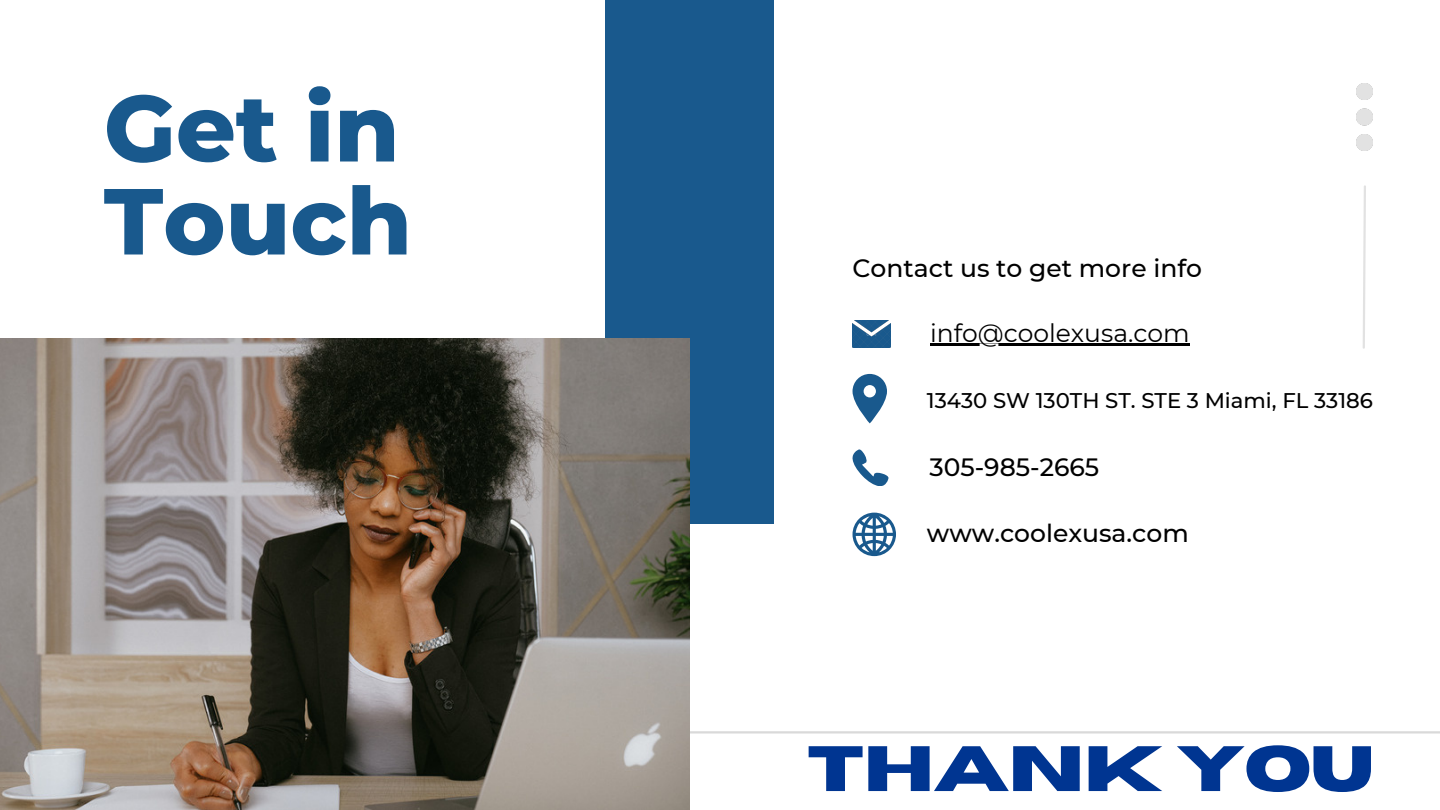
<style>
.page{position:relative;width:1440px;height:810px;background:#fff}
.page>*{position:absolute;margin:0;border:0;box-sizing:border-box;transform-origin:0 0}
.t1{font:800 93.6px/93px "Montserrat";color:#19598d}
.t2{font:700 64px "Horizon";letter-spacing:-.015em;color:#003591}
.t3{font:500 25px "Montserrat";color:#000}
.t4{font:25px "Montserrat";color:#000}
.t5{font:500 21.2px "Montserrat";color:#000}
</style>
<div class="page">
<hr style="left:0;top:731px;width:1440px;height:3px;background:#d9d9d9">
<img style="left:1356px;top:84px;width:17px;height:67px">
<svg style="left:1363px;top:185px;width:3px;height:164px"></svg>
<div style="left:605px;top:0;width:169px;height:524px;background:#19598d"></div>
<img style="left:0;top:338px;width:690px;height:472px">
<img style="left:853px;top:321px;width:37px;height:26px">
<svg style="left:853px;top:513px;width:43px;height:43px"></svg>
<hr style="left:930px;top:344px;width:260px;height:2px;background:#000">
<svg style="left:853px;top:450px;width:36px;height:36px"></svg>
<svg style="left:853px;top:374px;width:34px;height:49px"></svg>
<p class="t1" style="left:104px;top:81px;width:310px">Get in<br>Touch</p>
<p class="t3" style="left:853px;top:253px;width:351px">Contact us to get more info</p>
<p class="t4" style="left:930px;top:318px;width:261px">info@coolexusa.com</p>
<p class="t5" style="left:927px;top:387px;width:448px">13430 SW 130TH ST. STE 3 Miami, FL 33186</p>
<p class="t3" style="left:929px;top:452px;width:171px">305-985-2665</p>
<p class="t3" style="left:927px;top:518px;width:263px">www.coolexusa.com</p>
<p class="t2" style="left:807px;top:737px;width:568px">THANK YOU</p>
</div>
